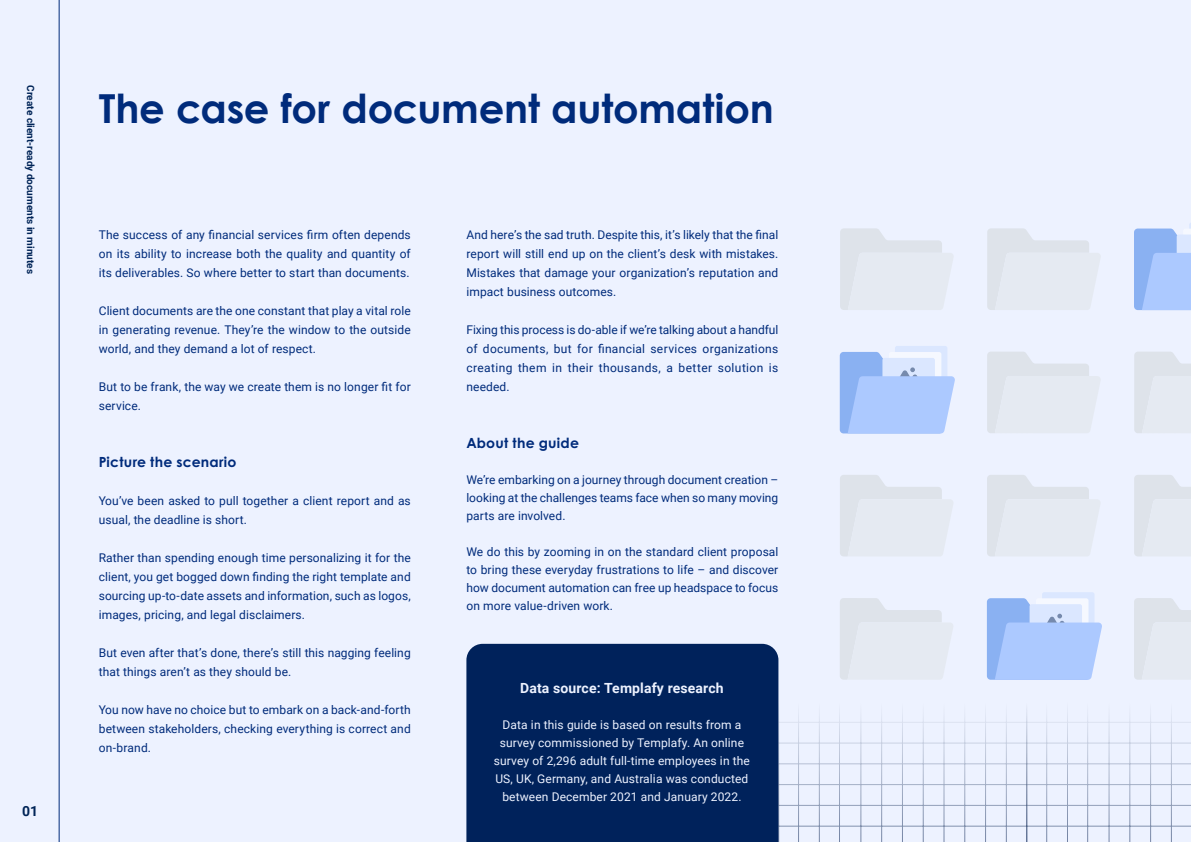
<style>
.page{position:relative;width:1191px;height:842px;background:#edf2ff}
.page>*{position:absolute;margin:0;border:0;box-sizing:border-box;transform-origin:0 0}
.t1{font:700 40px "Century Gothic";letter-spacing:-.005em;color:#002b7b}
.t2{font:700 14px "Century Gothic Pro";letter-spacing:.015em;color:#002b7b}
.t3{font:700 14px "Roboto";letter-spacing:.01em;color:#edf2ff}
.t4{font:700 14px "Roboto";color:#002457}
.t5{font:12px/19px "Roboto";letter-spacing:.01em;color:#002b7b;text-align:justify}
.t6{font:12px/18px "Roboto";letter-spacing:.01em;color:#edf2ff;text-align:center}
.t7{font:700 10px "Roboto";color:#002457}
</style>
<div class="page">
<div style="left:466px;top:644px;width:312px;height:198px;background:#00225b"></div>
<hr style="left:964px;top:700px;width:1px;height:142px;background:#fff">
<hr style="left:1006px;top:700px;width:1px;height:142px;background:#fff">
<hr style="left:985px;top:700px;width:1px;height:142px;background:#fff">
<hr style="left:943px;top:700px;width:1px;height:142px;background:#fff">
<hr style="left:923px;top:700px;width:1px;height:142px;background:#fff">
<hr style="left:902px;top:700px;width:1px;height:142px;background:#fff">
<hr style="left:881px;top:700px;width:1px;height:142px;background:#fff">
<hr style="left:860px;top:700px;width:1px;height:142px;background:#fff">
<hr style="left:839px;top:700px;width:1px;height:142px;background:#fff">
<hr style="left:819px;top:700px;width:1px;height:142px;background:#fff">
<hr style="left:778px;top:700px;width:1px;height:142px;background:#fff">
<hr style="left:798px;top:700px;width:1px;height:142px;background:#fff">
<hr style="left:778px;top:841px;width:249px;height:1px;background:#fff">
<hr style="left:778px;top:784px;width:249px;height:1px;background:#fff">
<hr style="left:778px;top:826px;width:249px;height:1px;background:#fff">
<hr style="left:778px;top:805px;width:249px;height:1px;background:#fff">
<hr style="left:778px;top:763px;width:249px;height:1px;background:#fff">
<hr style="left:778px;top:743px;width:249px;height:1px;background:#fff">
<hr style="left:778px;top:722px;width:249px;height:1px;background:#fff">
<hr style="left:1190px;top:700px;width:1px;height:142px;background:#fff">
<hr style="left:1171px;top:700px;width:1px;height:142px;background:#fff">
<hr style="left:1150px;top:700px;width:1px;height:142px;background:#fff">
<hr style="left:1129px;top:700px;width:1px;height:142px;background:#fff">
<hr style="left:1108px;top:700px;width:1px;height:142px;background:#fff">
<hr style="left:1087px;top:700px;width:1px;height:142px;background:#fff">
<hr style="left:1067px;top:700px;width:1px;height:142px;background:#fff">
<hr style="left:1026px;top:700px;width:1px;height:142px;background:#fff">
<hr style="left:1046px;top:700px;width:1px;height:142px;background:#fff">
<hr style="left:1026px;top:841px;width:165px;height:1px;background:#fff">
<hr style="left:1026px;top:784px;width:165px;height:1px;background:#fff">
<hr style="left:1026px;top:826px;width:165px;height:1px;background:#fff">
<hr style="left:1026px;top:805px;width:165px;height:1px;background:#fff">
<hr style="left:1026px;top:763px;width:165px;height:1px;background:#fff">
<hr style="left:1026px;top:743px;width:165px;height:1px;background:#fff">
<hr style="left:1026px;top:722px;width:165px;height:1px;background:#fff">
<hr style="left:59px;top:0;width:1px;height:842px;background:#002b7b">
<svg style="left:840px;top:598px;width:113px;height:82px"></svg>
<svg style="left:840px;top:475px;width:113px;height:81px"></svg>
<svg style="left:840px;top:228px;width:113px;height:82px"></svg>
<svg style="left:987px;top:475px;width:113px;height:81px"></svg>
<svg style="left:987px;top:352px;width:113px;height:81px"></svg>
<svg style="left:987px;top:228px;width:114px;height:82px"></svg>
<div style="left:1134px;top:598px;width:57px;height:82px;background:#e5eaf2"></div>
<div style="left:1134px;top:475px;width:57px;height:81px;background:#e5eaf2"></div>
<div style="left:1134px;top:352px;width:57px;height:81px;background:#e5eaf2"></div>
<div style="left:895px;top:346px;width:52px;height:37px;background:#dbe7ff;border-radius:2px"></div>
<svg style="left:839px;top:352px;width:116px;height:81px;background:#b2ccfc"></svg>
<div style="left:1042px;top:592px;width:52px;height:37px;background:#dbe7ff;border-radius:2px"></div>
<svg style="left:987px;top:598px;width:115px;height:82px;background:#b1cbfb"></svg>
<svg style="left:1134px;top:223px;width:57px;height:87px;background:#a7c5fa"></svg>
<p class="t7" style="left:38px;top:85px;width:190px;rotate:90deg">Create client-ready documents in minutes</p>
<p class="t4" style="left:22px;top:801px;width:18px">01</p>
<h1 class="t1" style="left:99px;top:78px;width:676px">The case for document automation</h1>
<p class="t5" style="left:99px;top:225px;width:313px">The success of any financial services firm often depends on its ability to increase both the quality and quantity of its deliverables. So where better to start than documents.</p>
<p class="t5" style="left:99px;top:301px;width:313px">Client documents are the one constant that play a vital role in generating revenue. They’re the window to the outside world, and they demand a lot of respect.</p>
<p class="t5" style="left:99px;top:377px;width:313px">But to be frank, the way we create them is no longer fit for service.</p>
<p class="t2" style="left:99px;top:454px;width:139px">Picture the scenario</p>
<p class="t5" style="left:99px;top:491px;width:313px">You’ve been asked to pull together a client report and as usual, the deadline is short.</p>
<p class="t5" style="left:99px;top:548px;width:313px">Rather than spending enough time personalizing it for the client, you get bogged down finding the right template and sourcing up-to-date assets and information, such as logos, images, pricing, and legal disclaimers.</p>
<p class="t5" style="left:99px;top:643px;width:313px">But even after that’s done, there’s still this nagging feeling that things aren’t as they should be.</p>
<p class="t5" style="left:99px;top:700px;width:313px">You now have no choice but to embark on a back-and-forth between stakeholders, checking everything is correct and on-brand.</p>
<p class="t5" style="left:466px;top:225px;width:313px">And here’s the sad truth. Despite this, it’s likely that the final report will still end up on the client’s desk with mistakes.<br>Mistakes that damage your organization’s reputation and impact business outcomes.</p>
<p class="t5" style="left:466px;top:320px;width:313px">Fixing this process is do-able if we’re talking about a handful of documents, but for financial services organizations creating them in their thousands, a better solution is needed.</p>
<p class="t2" style="left:466px;top:435px;width:114px">About the guide</p>
<p class="t5" style="left:466px;top:471px;width:313px;line-height:18px">We’re embarking on a journey through document creation – looking at the challenges teams face when so many moving parts are involved.</p>
<p class="t5" style="left:466px;top:543px;width:313px;line-height:18px">We do this by zooming in on the standard client proposal to bring these everyday frustrations to life – and discover how document automation can free up headspace to focus on more value-driven work.</p>
<p class="t3" style="left:520px;top:678px;width:205px">Data source: Templafy research</p>
<p class="t6" style="left:494px;top:715px;width:258px">Data in this guide is based on results from a survey commissioned by Templafy. An online survey of 2,296 adult full-time employees in the US, UK, Germany, and Australia was conducted between December 2021 and January 2022.</p>
</div>
